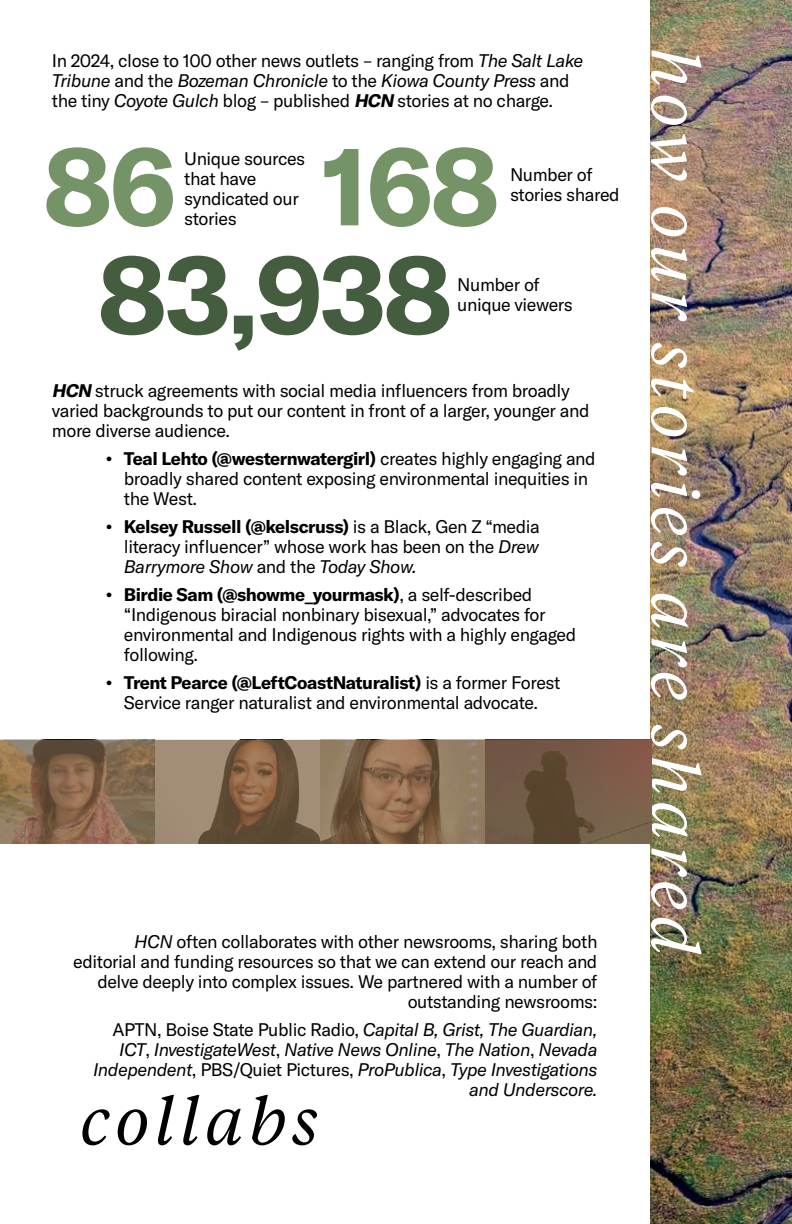
<style>
.page{position:relative;width:792px;height:1224px;background:#fff}
.page>*{position:absolute;margin:0;border:0;box-sizing:border-box;transform-origin:0 0}
.t1{font:700 109.8px "GT America";color:#445d3e}
.t2{font:700 109.8px "GT America";color:#749467}
.t3{font:italic 65.4px "Tiempos Text";letter-spacing:.075em;color:#fff}
.t4{font:italic 65.4px "Tiempos Text";letter-spacing:.075em;color:#000}
.t5{font:18px/20px "GT America";letter-spacing:-.025em;color:#000}
.t6{font:italic 18px/20px "GT America";letter-spacing:-.025em;color:#000;text-align:right}
.s1{font-style:italic}
.s2{font-weight:700;font-style:italic}
.s3{font-weight:700}
.s4{font-style:normal}
</style>
<div class="page">
<img style="left:651px;top:0;width:141px;height:1224px">
<svg style="left:0;top:740px;width:651px;height:103px;background:#82674f"></svg>
<p class="t5" style="left:52px;top:51px;width:533px">In 2024, close to 100 other news outlets – ranging from <span class="s1">The Salt Lake<br>Tribune</span> and the <span class="s1">Bozeman Chronicle</span> to the <span class="s1">Kiowa County Press</span> and the tiny <span class="s1">Coyote Gulch</span> blog – published <span class="s2">HCN</span> stories at no charge.</p>
<h2 class="t3" style="left:719px;top:48px;width:909px;rotate:90deg">how our stories are shared</h2>
<h1 class="t2" style="left:43px;top:118px;width:135px">86</h1>
<p class="t5" style="left:184px;top:148px;width:123px">Unique sources that have syndicated our stories</p>
<h1 class="t2" style="left:321px;top:118px;width:180px">168</h1>
<p class="t5" style="left:510px;top:164px;width:111px">Number of stories shared</p>
<h1 class="t1" style="left:98px;top:226px;width:356px">83,938</h1>
<p class="t5" style="left:457px;top:275px;width:117px">Number of unique viewers</p>
<p class="t5" style="left:52px;top:381px;width:539px"><span class="s2">HCN</span>struck agreements with social media influencers from broadly varied backgrounds to put our content in front of a larger, younger and more diverse audience.</p>
<p class="t5" style="left:124px;top:449px;width:473px;text-indent:-18px"><span class="s3">• Teal Lehto (@westernwatergirl)</span> creates highly engaging and broadly shared content exposing environmental inequities in the West.</p>
<p class="t5" style="left:124px;top:517px;width:417px;text-align:justify;text-indent:-18px"><span class="s3">• Kelsey Russell (@kelscruss)</span> is a Black, Gen Z “media literacy influencer” whose work has been on the <span class="s1">Drew Barrymore Show</span> and the <span class="s1">Today Show.</span></p>
<p class="t5" style="left:124px;top:585px;width:454px;text-indent:-18px"><span class="s3">• Birdie Sam (@showme_yourmask)</span>, a self-described “Indigenous biracial nonbinary bisexual,” advocates for environmental and Indigenous rights with a highly engaged following.</p>
<p class="t5" style="left:106px;top:673px;width:456px;text-align:center"><span class="s3">• Trent Pearce (@LeftCoastNaturalist)</span> is a former Forest<br>Service ranger naturalist and environmental advocate.</p>
<p class="t5" style="left:73px;top:932px;width:526px;text-align:right"><span class="s1">HCN</span> often collaborates with other newsrooms, sharing both editorial and funding resources so that we can extend our reach and delve deeply into complex issues. We partnered with a number of outstanding newsrooms:</p>
<p class="t6" style="left:93px;top:1020px;width:506px"><span class="s4">APTN, Boise State Public Radio,</span> Capital B, Grist, The Guardian, ICT<span class="s4">,</span> InvestigateWest<span class="s4">,</span> Native News Online<span class="s4">,</span> The Nation<span class="s4">,</span> Nevada Independent<span class="s4">, PBS/Quiet Pictures,</span> ProPublica<span class="s4">,</span> Type Investigations and Underscore.</p>
<h2 class="t4" style="left:80px;top:1077px;width:240px">collabs</h2>
</div>
